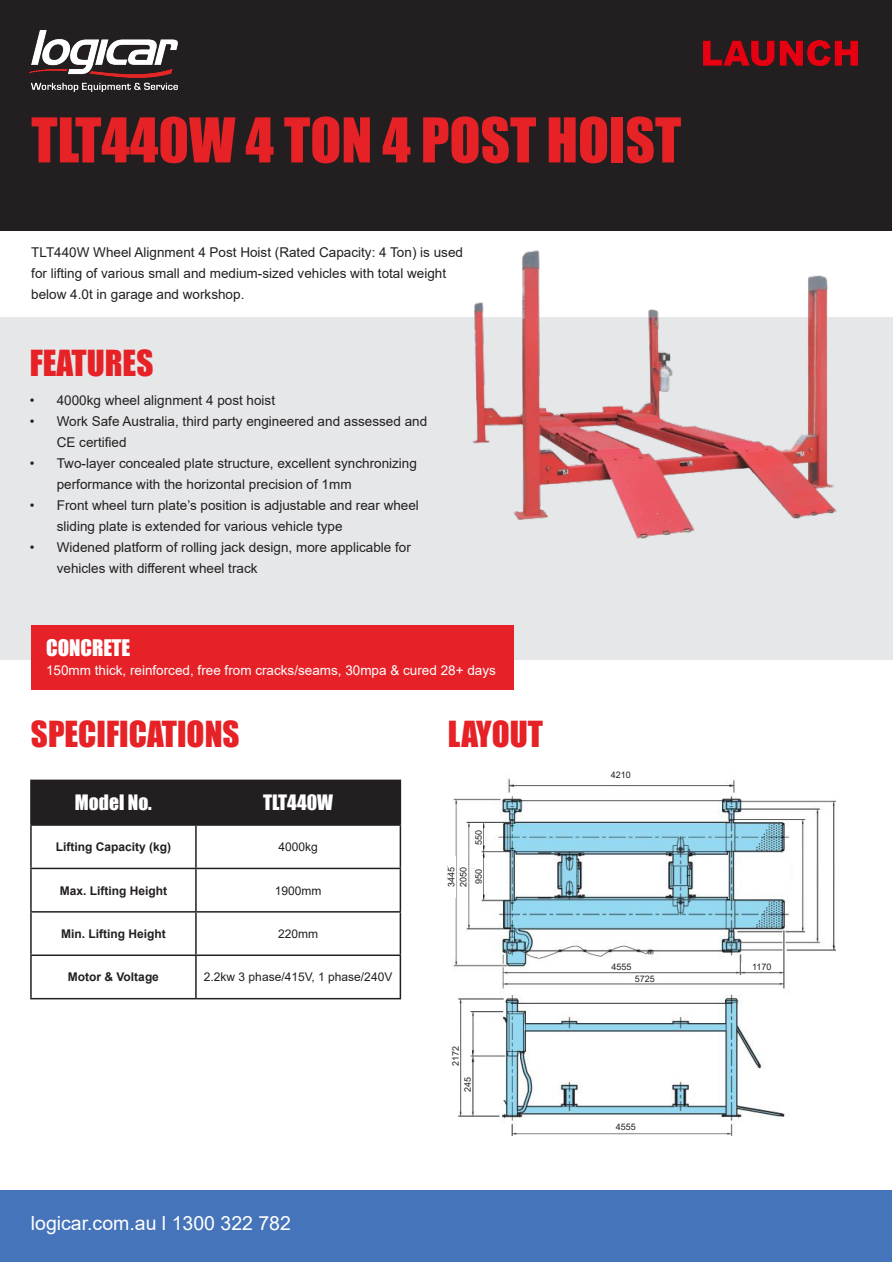
<style>
.page{position:relative;width:893px;height:1263px;background:#fff}
.page>*{position:absolute;margin:0;border:0;box-sizing:border-box;transform-origin:0 0}
.t1{font:57px "Impact";color:#e62226}
.t2{font:33px "Impact";color:#e62226}
.t3{font:21px "Impact";color:#fff}
.t4{font:19.5px "Arial";color:#fff}
.t5{font:19.5px "Impact";color:#fff}
.t6{font:13.5px/21px "Arial";color:#231f20}
.t7{font:13.5px "Arial";color:#fff}
.t8{font:700 12px "Arial";color:#231f20}
.t9{font:12px "Arial";color:#231f20}
.t10{font:9px "Arial";color:#231f20}
</style>
<div class="page">
<div style="left:0;top:317px;width:893px;height:342px;background:#e6e7e9"></div>
<div style="left:1px;top:1px;width:891px;height:230px;background:#231f20"></div>
<img style="left:30px;top:30px;width:147px;height:61px">
<div style="left:1px;top:1191px;width:891px;height:71px;background:#4674ba"></div>
<img style="left:472px;top:250px;width:365px;height:289px">
<div style="left:32px;top:781px;width:368px;height:43px;background:#231f20"></div>
<hr style="left:30px;top:779px;width:166px;height:2px;background:#231f20">
<hr style="left:30px;top:781px;width:2px;height:43px;background:#231f20">
<hr style="left:196px;top:779px;width:205px;height:2px;background:#231f20">
<hr style="left:195px;top:781px;width:2px;height:43px;background:#231f20">
<hr style="left:400px;top:781px;width:1px;height:43px;background:#231f20">
<hr style="left:30px;top:824px;width:166px;height:2px;background:#231f20">
<hr style="left:30px;top:826px;width:2px;height:42px;background:#231f20">
<hr style="left:196px;top:824px;width:205px;height:2px;background:#231f20">
<hr style="left:195px;top:826px;width:2px;height:42px;background:#231f20">
<hr style="left:400px;top:826px;width:1px;height:42px;background:#231f20">
<hr style="left:30px;top:868px;width:166px;height:1px;background:#231f20">
<hr style="left:30px;top:869px;width:2px;height:42px;background:#231f20">
<hr style="left:196px;top:868px;width:205px;height:1px;background:#231f20">
<hr style="left:195px;top:869px;width:2px;height:42px;background:#231f20">
<hr style="left:400px;top:869px;width:1px;height:42px;background:#231f20">
<hr style="left:30px;top:911px;width:166px;height:1px;background:#231f20">
<hr style="left:30px;top:912px;width:2px;height:42px;background:#231f20">
<hr style="left:196px;top:911px;width:205px;height:1px;background:#231f20">
<hr style="left:195px;top:912px;width:2px;height:42px;background:#231f20">
<hr style="left:400px;top:912px;width:1px;height:42px;background:#231f20">
<hr style="left:30px;top:954px;width:166px;height:2px;background:#231f20">
<hr style="left:30px;top:956px;width:2px;height:42px;background:#231f20">
<hr style="left:196px;top:954px;width:205px;height:2px;background:#231f20">
<hr style="left:195px;top:956px;width:2px;height:42px;background:#231f20">
<hr style="left:400px;top:956px;width:1px;height:42px;background:#231f20">
<hr style="left:30px;top:998px;width:166px;height:1px;background:#231f20">
<hr style="left:196px;top:998px;width:205px;height:1px;background:#231f20">
<img style="left:704px;top:40px;width:153px;height:25px">
<div style="left:31px;top:625px;width:482px;height:65px;background:#e62228"></div>
<img style="left:447px;top:778px;width:388px;height:358px">
<div style="left:600px;top:771px;width:41px;height:14px;background:#fff"></div>
<div style="left:824px;top:852px;width:9px;height:41px;background:#fff"></div>
<div style="left:807px;top:854px;width:8px;height:42px;background:#fff"></div>
<div style="left:793px;top:854px;width:8px;height:42px;background:#fff"></div>
<div style="left:601px;top:963px;width:41px;height:9px;background:#fff"></div>
<div style="left:624px;top:975px;width:42px;height:7px;background:#fff"></div>
<div style="left:741px;top:963px;width:42px;height:8px;background:#fff"></div>
<div style="left:448px;top:856px;width:7px;height:41px;background:#fff"></div>
<div style="left:460px;top:856px;width:8px;height:41px;background:#fff"></div>
<div style="left:475px;top:856px;width:8px;height:41px;background:#fff"></div>
<div style="left:475px;top:823px;width:8px;height:28px;background:#fff"></div>
<div style="left:452px;top:1035px;width:8px;height:42px;background:#fff"></div>
<div style="left:464px;top:1063px;width:8px;height:42px;background:#fff"></div>
<div style="left:464px;top:1013px;width:8px;height:42px;background:#fff"></div>
<div style="left:605px;top:1124px;width:42px;height:7px;background:#fff"></div>
<p class="t1" style="left:31px;top:96px;width:651px">TLT440W 4 TON 4 POST HOIST</p>
<p class="t6" style="left:31px;top:242px;width:433px">TLT440W Wheel Alignment 4 Post Hoist (Rated Capacity: 4 Ton) is used for lifting of various small and medium-sized vehicles with total weight below 4.0t in garage and workshop.</p>
<p class="t2" style="left:30px;top:337px;width:125px">FEATURES</p>
<p class="t6" style="left:30px;top:390px;width:247px">• 4000kg wheel alignment 4 post hoist</p>
<p class="t6" style="left:57px;top:411px;width:372px;text-indent:-27px">• Work Safe Australia, third party engineered and assessed and<br>CE certified</p>
<p class="t6" style="left:57px;top:453px;width:362px;text-indent:-27px">• Two-layer concealed plate structure, excellent synchronizing performance with the horizontal precision of 1mm</p>
<p class="t6" style="left:57px;top:495px;width:364px;text-indent:-27px">• Front wheel turn plate’s position is adjustable and rear wheel sliding plate is extended for various vehicle type</p>
<p class="t6" style="left:57px;top:537px;width:356px;text-indent:-27px">• Widened platform of rolling jack design, more applicable for vehicles with different wheel track</p>
<p class="t3" style="left:46px;top:632px;width:86px">CONCRETE</p>
<p class="t7" style="left:46px;top:661px;width:451px">150mm thick, reinforced, free from cracks/seams, 30mpa &amp; cured 28+ days</p>
<p class="t2" style="left:31px;top:708px;width:210px">SPECIFICATIONS</p>
<p class="t2" style="left:448px;top:708px;width:97px">LAYOUT</p>
<p class="t5" style="left:75px;top:788px;width:78px">Model No.</p>
<p class="t5" style="left:263px;top:788px;width:71px">TLT440W</p>
<p class="t8" style="left:56px;top:838px;width:117px">Lifting Capacity (kg)</p>
<p class="t9" style="left:278px;top:839px;width:41px">4000kg</p>
<p class="t8" style="left:60px;top:882px;width:109px">Max. Lifting Height</p>
<p class="t9" style="left:275px;top:882px;width:48px">1900mm</p>
<p class="t8" style="left:61px;top:925px;width:106px">Min. Lifting Height</p>
<p class="t9" style="left:278px;top:925px;width:42px">220mm</p>
<p class="t8" style="left:68px;top:969px;width:93px">Motor &amp; Voltage</p>
<p class="t9" style="left:204px;top:969px;width:190px">2.2kw 3 phase/415V, 1 phase/240V</p>
<p class="t4" style="left:31px;top:1209px;width:262px">logicar.com.au l 1300 322 782</p>
<p class="t10" style="left:473px;top:845px;width:17px;rotate:-90deg">550</p>
<p class="t10" style="left:445px;top:886px;width:22px;rotate:-90deg">3445</p>
<p class="t10" style="left:457px;top:886px;width:22px;rotate:-90deg">2050</p>
<p class="t10" style="left:473px;top:884px;width:17px;rotate:-90deg">950</p>
<p class="t10" style="left:449px;top:1066px;width:22px;rotate:-90deg">2172</p>
<p class="t10" style="left:461px;top:1091px;width:17px;rotate:-90deg">245</p>
<p class="t10" style="left:611px;top:768px;width:22px">4210</p>
<p class="t10" style="left:612px;top:961px;width:22px">4555</p>
<p class="t10" style="left:635px;top:973px;width:22px">5725</p>
<p class="t10" style="left:616px;top:1121px;width:22px">4555</p>
<p class="t10" style="left:752px;top:961px;width:21px">1170</p>
</div>
